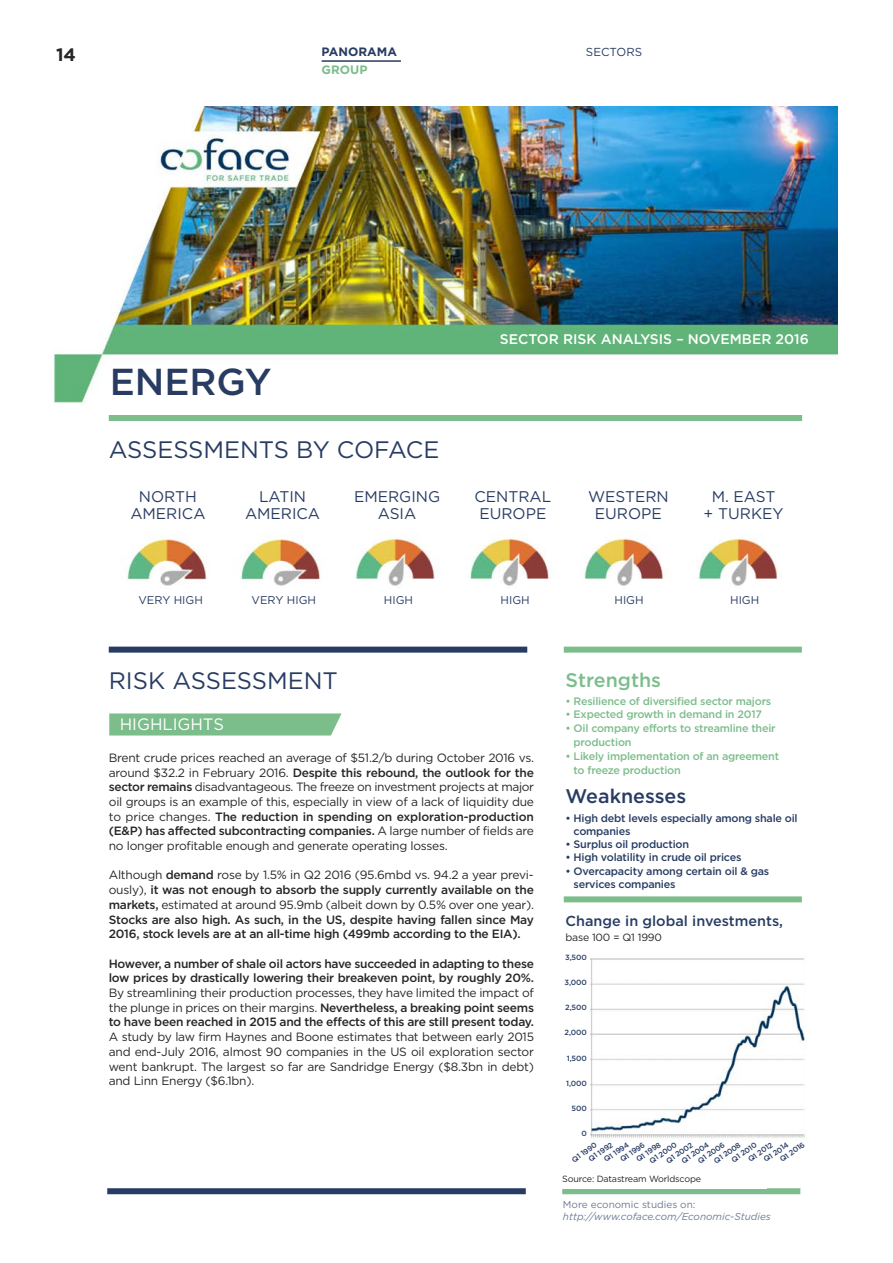
<style>
.page{position:relative;width:893px;height:1263px;background:#fff}
.page>*{position:absolute;margin:0;border:0;box-sizing:border-box;transform-origin:0 0}
.t1{font:500 37.5px "Gotham";color:#283c63}
.t2{font:23.85px "Gotham";color:#283c63}
.t3{font:500 19.65px "Gotham";color:#283c63}
.t4{font:500 19.65px "Gotham";color:#7cbd8c}
.t5{font:700 18px "Gotham";color:#272627}
.t6{font:16.5px "Gotham";color:#fff}
.t7{font:15.45px/16.6px "Gotham";color:#283c63;text-align:center}
.t8{font:500 14.4px "Gotham";color:#283c63}
.t9{font:500 13.95px "Gotham";color:#fff}
.t10{font:700 12.15px "Gotham";color:#283c63}
.t11{font:700 12.15px "Gotham";color:#7cbd8c}
.t12{font:12px/14.7px "Gotham";letter-spacing:-.02em;color:#272627;text-align:justify}
.t13{font:500 12px/14.7px "Gotham";letter-spacing:-.02em;color:#272627;text-align:justify}
.t14{font:11.55px "Gotham";color:#283c63}
.t15{font:11.25px "Gotham";color:#283c63}
.t16{font:500 10.8px/13.8px "Gotham";letter-spacing:-.02em;color:#7cbd8c}
.t17{font:500 10.8px/13.2px "Gotham";letter-spacing:-.02em;color:#283c63}
.t18{font:10.5px "Gotham";letter-spacing:-.02em;color:#272627}
.t19{font:italic 10.05px "Gotham";color:#6b7c97}
.t20{font:10.05px "Gotham";color:#6b7c97}
.t21{font:9px "Gotham";letter-spacing:-.02em;color:#272627}
.t22{font:500 7.5px "Gotham";letter-spacing:-.02em;color:#283c63}
.s1{font-weight:500}
.s2{font-weight:400}
</style>
<div class="page">
<img style="left:53px;top:106px;width:785px;height:297px">
<img style="left:590px;top:958px;width:216px;height:181px">
<div style="left:110px;top:365px;width:326px;height:44px;background:#fff"></div>
<div style="left:109px;top:415px;width:693px;height:6px;background:#7cbd8c"></div>
<div style="left:109px;top:647px;width:418px;height:6px;background:#283c63"></div>
<div style="left:564px;top:647px;width:238px;height:6px;background:#7cbd8c"></div>
<div style="left:107px;top:1188px;width:419px;height:6px;background:#283c63"></div>
<div style="left:562px;top:1188px;width:238px;height:6px;background:#7cbd8c"></div>
<svg style="left:109px;top:713px;width:233px;height:22px;background:#82c091"></svg>
<div style="left:564px;top:896px;width:238px;height:6px;background:#7cbd8c"></div>
<img style="left:127px;top:535px;width:651px;height:51px">
<hr style="left:322px;top:60px;width:79px;height:2px;background:#283c63">
<h3 class="t5" style="left:56px;top:44px;width:21px">14</h3>
<p class="t10" style="left:322px;top:44px;width:77px">PANORAMA</p>
<p class="t14" style="left:586px;top:45px;width:58px">SECTORS</p>
<p class="t11" style="left:322px;top:62px;width:47px">GROUP</p>
<h1 class="t1" style="left:110px;top:360px;width:163px">ENERGY</h1>
<h2 class="t2" style="left:109px;top:435px;width:332px">ASSESSMENTS BY COFACE</h2>
<p class="t9" style="left:500px;top:331px;width:310px">SECTOR RISK ANALYSIS – NOVEMBER 2016</p>
<p class="t7" style="left:130px;top:489px;width:77px">NORTH<br>AMERICA</p>
<p class="t7" style="left:245px;top:489px;width:77px">LATIN<br>AMERICA</p>
<p class="t7" style="left:354px;top:489px;width:88px">EMERGING<br>ASIA</p>
<p class="t7" style="left:474px;top:489px;width:78px">CENTRAL<br>EUROPE</p>
<p class="t7" style="left:588px;top:489px;width:82px">WESTERN<br>EUROPE</p>
<p class="t7" style="left:704px;top:489px;width:81px">M. EAST<br>+ TURKEY</p>
<p class="t15" style="left:139px;top:594px;width:66px">VERY HIGH</p>
<p class="t15" style="left:252px;top:594px;width:66px">VERY HIGH</p>
<p class="t15" style="left:384px;top:594px;width:31px">HIGH</p>
<p class="t15" style="left:500px;top:594px;width:31px">HIGH</p>
<p class="t15" style="left:614px;top:594px;width:31px">HIGH</p>
<p class="t15" style="left:730px;top:594px;width:31px">HIGH</p>
<h2 class="t2" style="left:109px;top:666px;width:231px">RISK ASSESSMENT</h2>
<h3 class="t6" style="left:120px;top:714px;width:106px">HIGHLIGHTS</h3>
<p class="t12" style="left:109px;top:750px;width:427px">Brent crude prices reached an average of $51.2/b during October 2016 vs. around $32.2 in February 2016. <span class="s1">Despite this rebound, the outlook for the sector remains</span> disadvantageous. The freeze on investment projects at major oil groups is an example of this, especially in view of a lack of liquidity due to price changes. <span class="s1">The reduction in spending on exploration-production (E&amp;P) has affected subcontracting companies.</span> A large number of fields are no longer profitable enough and generate operating losses.</p>
<p class="t13" style="left:109px;top:868px;width:427px"><span class="s2">Although</span> demand <span class="s2">rose by 1.5% in Q2 2016 (95.6mbd vs. 94.2 a year previ&shy;ously),</span> it was not enough to absorb the supply currently available on the markets, <span class="s2">estimated at around 95.9mb (albeit down by 0.5% over one year).<br></span>Stocks are also high. As such, in the US, despite having fallen since May 2016, stock levels are at an all-time high (499mb according to the EIA).</p>
<p class="t13" style="left:109px;top:956px;width:427px">However, a number of shale oil actors have succeeded in adapting to these low prices by drastically lowering their breakeven point, by roughly 20%.</p>
<p class="t12" style="left:109px;top:985px;width:427px">By streamlining their production processes, they have limited the impact of the plunge in prices on their margins. <span class="s1">Nevertheless, a breaking point seems to have been reached in 2015 and the effects of this are still present today.</span></p>
<p class="t12" style="left:109px;top:1030px;width:427px">A study by law firm Haynes and Boone estimates that between early 2015 and end-July 2016, almost 90 companies in the US oil exploration sector went bankrupt. The largest so far are Sandridge Energy ($8.3bn in debt) and Linn Energy ($6.1bn).</p>
<h3 class="t4" style="left:566px;top:668px;width:97px">Strengths</h3>
<p class="t16" style="left:565px;top:694px;width:207px">• Resilience of diversified sector majors</p>
<p class="t16" style="left:565px;top:708px;width:198px">• Expected growth in demand in 2017</p>
<p class="t16" style="left:574px;top:721px;width:204px;text-indent:-8px">• Oil company efforts to streamline their production</p>
<p class="t16" style="left:574px;top:749px;width:207px;text-indent:-8px">• Likely implementation of an agreement to freeze production</p>
<p class="t17" style="left:574px;top:811px;width:226px;text-indent:-8px">• High debt levels especially among shale oil companies</p>
<p class="t17" style="left:565px;top:838px;width:125px">• Surplus oil production</p>
<p class="t17" style="left:565px;top:851px;width:177px">• High volatility in crude oil prices</p>
<p class="t17" style="left:574px;top:864px;width:197px;text-indent:-8px">• Overcapacity among certain oil &amp; gas services companies</p>
<h3 class="t3" style="left:566px;top:784px;width:122px">Weaknesses</h3>
<p class="t8" style="left:566px;top:912px;width:219px">Change in global investments,</p>
<p class="t18" style="left:565px;top:931px;width:98px">base 100 = Q1 1990</p>
<p class="t22" style="left:565px;top:953px;width:23px">3,500</p>
<p class="t22" style="left:565px;top:978px;width:24px">3,000</p>
<p class="t22" style="left:565px;top:1003px;width:23px">2,500</p>
<p class="t22" style="left:565px;top:1028px;width:24px">2,000</p>
<p class="t22" style="left:567px;top:1054px;width:21px">1,500</p>
<p class="t22" style="left:566px;top:1079px;width:22px">1,000</p>
<p class="t22" style="left:572px;top:1104px;width:17px">500</p>
<p class="t22" style="left:581px;top:1129px;width:7px">0</p>
<p class="t22" style="left:634px;top:1156px;width:30px;rotate:-35deg">Q1 1998</p>
<p class="t22" style="left:712px;top:1158px;width:32px;rotate:-35deg">Q1 2008</p>
<p class="t22" style="left:570px;top:1157px;width:30px;rotate:-35deg">Q1 1990</p>
<p class="t22" style="left:730px;top:1157px;width:31px;rotate:-35deg">Q1 2010</p>
<p class="t22" style="left:648px;top:1158px;width:33px;rotate:-35deg">Q1 2000</p>
<p class="t22" style="left:618px;top:1156px;width:30px;rotate:-35deg">Q1 1996</p>
<p class="t22" style="left:778px;top:1156px;width:30px;rotate:-35deg">Q1 2016</p>
<p class="t22" style="left:696px;top:1158px;width:33px;rotate:-35deg">Q1 2006</p>
<p class="t22" style="left:602px;top:1156px;width:30px;rotate:-35deg">Q1 1994</p>
<p class="t22" style="left:762px;top:1157px;width:30px;rotate:-35deg">Q1 2014</p>
<p class="t22" style="left:680px;top:1158px;width:33px;rotate:-35deg">Q1 2004</p>
<p class="t22" style="left:587px;top:1156px;width:30px;rotate:-35deg">Q1 1992</p>
<p class="t22" style="left:746px;top:1156px;width:30px;rotate:-35deg">Q1 2012</p>
<p class="t22" style="left:664px;top:1158px;width:32px;rotate:-35deg">Q1 2002</p>
<p class="t21" style="left:562px;top:1174px;width:140px">Source: Datastream Worldscope</p>
<p class="t20" style="left:563px;top:1199px;width:134px">More economic studies on:</p>
<p class="t19" style="left:563px;top:1210px;width:209px">http://www.coface.com/Economic-Studies</p>
</div>
